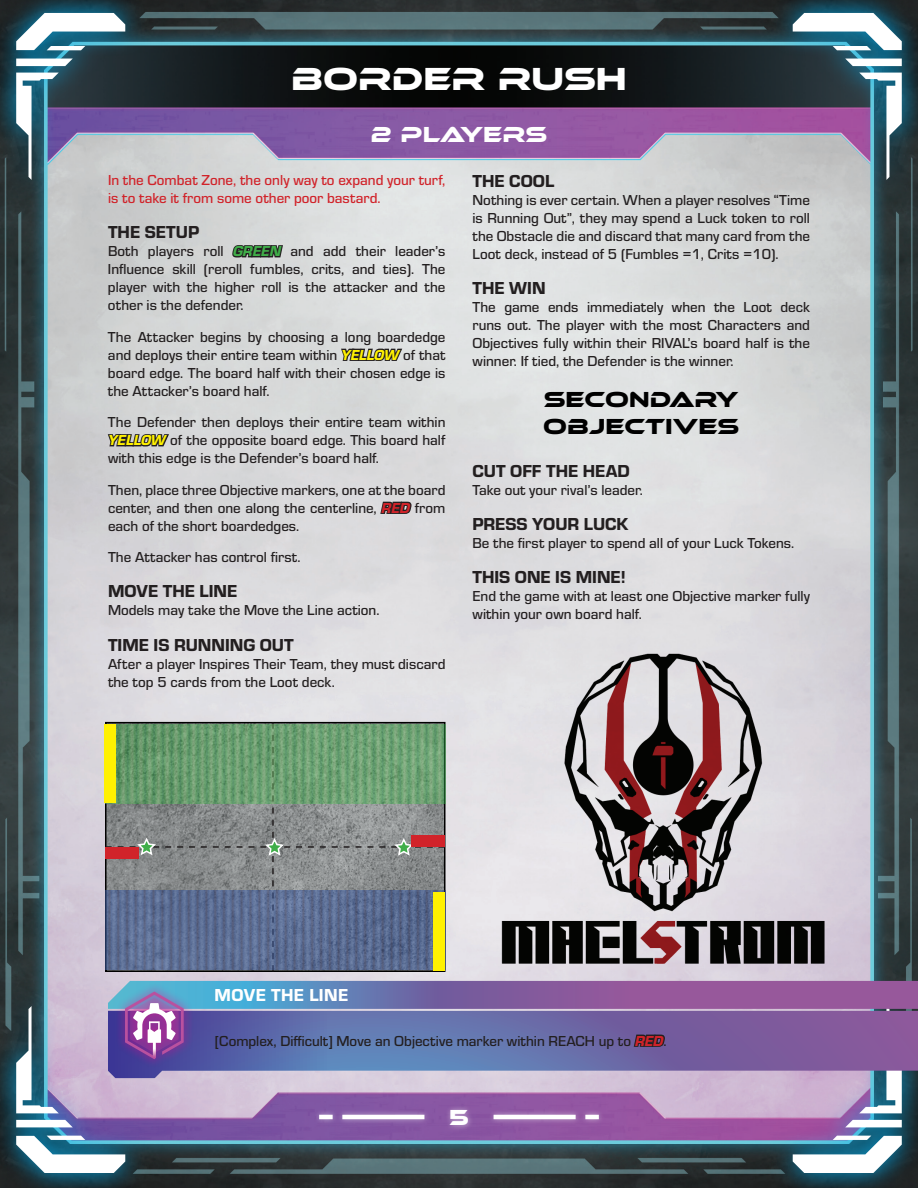
<style>
.page{position:relative;width:918px;height:1188px;background:#fff}
.page>*{position:absolute;margin:0;border:0;box-sizing:border-box;transform-origin:0 0}
.t1{font:33px "Ethnocentric Rg";color:#fff}
.t2{font:22.5px/27px "Ethnocentric Rg";color:#000}
.t3{font:22.5px "Ethnocentric Rg";color:#fff}
.t4{font:18px "Eurostile Hea";color:#231f20}
.t5{font:18px "Eurostile Hea";letter-spacing:.02em;color:#fff}
.t6{font:500 15px/18px "Eurostile";color:#231f20;text-align:justify}
.t7{font:500 15px/18px "Eurostile";color:#d1232a}
.s1{font-family:"Eurostile Hea Ita";font-weight:400}
</style>
<div class="page">
<img style="left:0;top:0;width:918px;height:1188px">
<svg style="left:0;top:0;width:149px;height:201px;background:#53626b"></svg>
<svg style="left:16px;top:13px;width:109px;height:167px"></svg>
<svg style="left:769px;top:0;width:149px;height:201px;background:#55616a"></svg>
<svg style="left:793px;top:13px;width:109px;height:167px"></svg>
<svg style="left:0;top:985px;width:149px;height:203px;background:#1e3841"></svg>
<svg style="left:769px;top:1173px;width:149px;height:15px;background:#1a353f"></svg>
<div style="left:104px;top:724px;width:11px;height:79px;background:#fff101"></div>
<svg style="left:106px;top:723px;width:339px;height:248px;background:#738981"></svg>
<div style="left:105px;top:847px;width:34px;height:11px;background:#d1232a"></div>
<div style="left:411px;top:836px;width:34px;height:11px;background:#d1232a"></div>
<svg style="left:16px;top:981px;width:902px;height:192px;background:#837ea9"></svg>
<img style="left:459px;top:633px;width:401px;height:373px">
<h1 class="t1" style="left:291px;top:58px;width:337px">BORDER RUSH</h1>
<h2 class="t3" style="left:371px;top:120px;width:178px">2 PLAYERS</h2>
<p class="t7" style="left:108px;top:170px;width:339px">In the Combat Zone, the only way to expand your turf, is to take it from some other poor bastard.</p>
<p class="t4" style="left:108px;top:220px;width:93px">THE SETUP</p>
<p class="t6" style="left:108px;top:242px;width:339px">Both players roll <span class="s1">GREEN</span> and add their leader’s Influence skill (reroll fumbles, crits, and ties). The player with the higher roll is the attacker and the other is the defender.</p>
<p class="t6" style="left:108px;top:327px;width:339px">The Attacker begins by choosing a long boardedge and deploys their entire team within <span class="s1">YELLOW</span> of that board edge. The board half with their chosen edge is the Attacker’s board half.</p>
<p class="t6" style="left:108px;top:413px;width:339px">The Defender then deploys their entire team within <span class="s1">YELLOW</span> of the opposite board edge. This board half with this edge is the Defender’s board half.</p>
<p class="t6" style="left:108px;top:480px;width:339px">Then, place three Objective markers, one at the board center, and then one along the centerline, <span class="s1">RED</span> from each of the short boardedges.</p>
<p class="t6" style="left:108px;top:548px;width:194px">The Attacker has control first.</p>
<p class="t4" style="left:108px;top:579px;width:131px">MOVE THE LINE</p>
<p class="t6" style="left:108px;top:601px;width:273px">Models may take the Move the Line action.</p>
<p class="t4" style="left:108px;top:632px;width:187px">TIME IS RUNNING OUT</p>
<p class="t6" style="left:108px;top:654px;width:339px">After a player Inspires Their Team, they must discard the top 5 cards from the Loot deck.</p>
<p class="t4" style="left:472px;top:169px;width:83px">THE COOL</p>
<p class="t6" style="left:472px;top:190px;width:339px">Nothing is ever certain. When a player resolves “Time is Running Out”, they may spend a Luck token to roll the Obstacle die and discard that many card from the Loot deck, instead of 5 (Fumbles =1, Crits =10).</p>
<p class="t4" style="left:472px;top:276px;width:75px">THE WIN</p>
<p class="t6" style="left:472px;top:298px;width:339px">The game ends immediately when the Loot deck runs out. The player with the most Characters and Objectives fully within their RIVAL’s board half is the winner. If tied, the Defender is the winner.</p>
<h2 class="t2" style="left:543px;top:386px;width:197px">SECONDARY<br>OBJECTIVES</h2>
<p class="t4" style="left:472px;top:458px;width:159px">CUT OFF THE HEAD</p>
<p class="t6" style="left:472px;top:480px;width:172px">Take out your rival’s leader.</p>
<p class="t4" style="left:472px;top:512px;width:158px">PRESS YOUR LUCK</p>
<p class="t6" style="left:472px;top:533px;width:323px">Be the first player to spend all of your Luck Tokens.</p>
<p class="t4" style="left:472px;top:565px;width:155px">THIS ONE IS MINE!</p>
<p class="t6" style="left:472px;top:586px;width:339px">End the game with at least one Objective marker fully within your own board half.</p>
<p class="t5" style="left:215px;top:982px;width:135px">MOVE THE LINE</p>
<p class="t6" style="left:215px;top:1031px;width:453px">[Complex, Difficult] Move an Objective marker within REACH up to <span class="s1">RED</span>.</p>
<h2 class="t3" style="left:449px;top:1104px;width:22px">5</h2>
</div>
